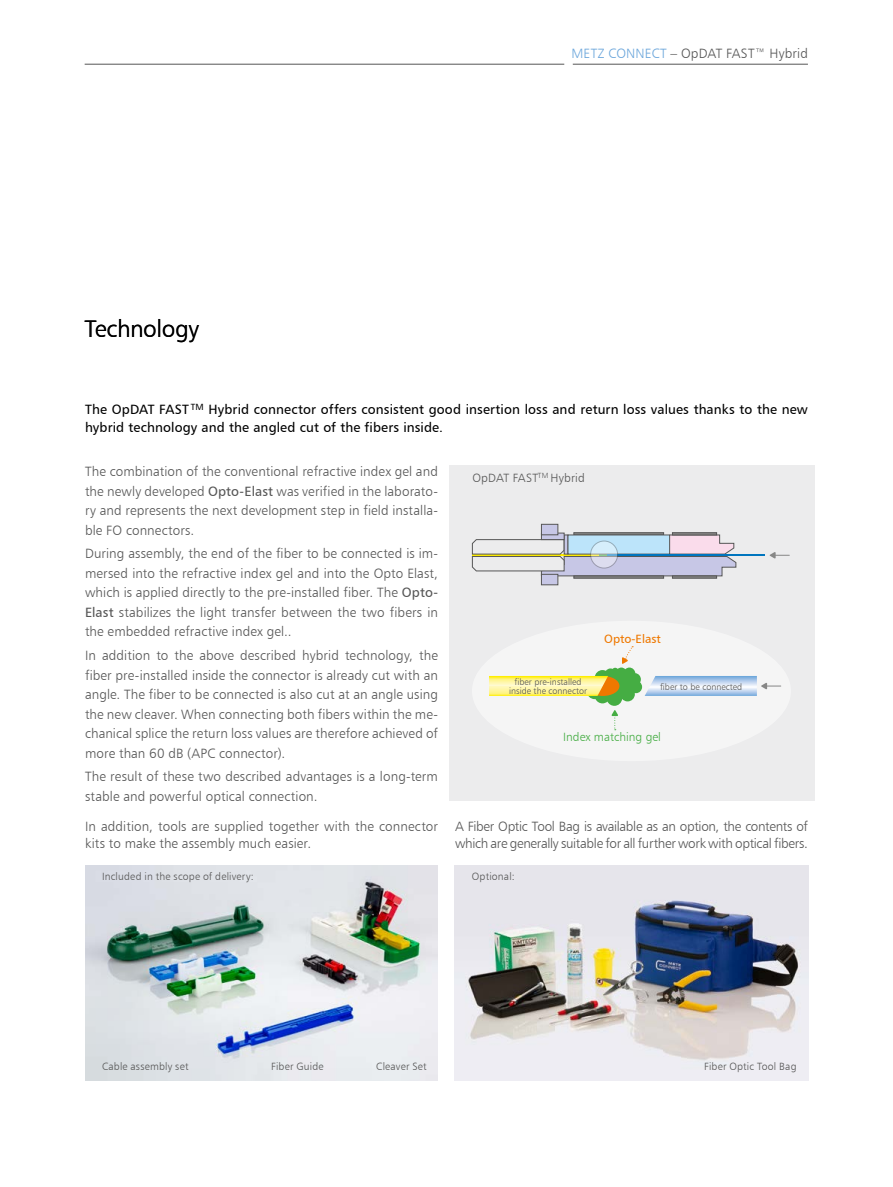
<style>
.page{position:relative;width:893px;height:1187px;background:#fff}
.page>*{position:absolute;margin:0;border:0;box-sizing:border-box;transform-origin:0 0}
.t1{font:24px "Humanist 777 BT Light B";letter-spacing:-.005em;color:#000}
.t2{font:13.5px/19.5px "Humanist 777 BT Light B";letter-spacing:.005em;color:#565656;text-align:justify}
.t3{font:13.5px/18px "Humanist 777 BT Roman B";letter-spacing:.01em;color:#000}
.t4{font:13.5px/16.5px "Humanist 777 BT Light B";letter-spacing:-.025em;color:#565656}
.t5{font:12px "Humanist 777 BT Light B";letter-spacing:.015em;color:#565656}
.t6{font:12px "Humanist 777 BT Light B";color:#45ad43}
.t7{font:12px "Humanist 777 BT Roman B";color:#ef7800}
.t8{font:10.5px "Humanist 777 BT Light B";letter-spacing:.02em;color:#565656}
.t9{font:9px/9px "Humanist 777 BT Light B";color:#565656;text-align:center}
.s1{color:#6ba6db}
.s2{font-family:"Humanist 777 BT Roman B"}
</style>
<div class="page">
<img style="left:85px;top:865px;width:353px;height:215px">
<img style="left:455px;top:865px;width:353px;height:215px">
<hr style="left:573px;top:64px;width:235px;height:1px;background:#565656">
<hr style="left:85px;top:64px;width:479px;height:1px;background:#565656">
<div style="left:449px;top:466px;width:366px;height:335px;background:#ececed"></div>
<div style="left:472px;top:620px;width:319px;height:141px;background:#f5f5f5;border-radius:50%"></div>
<div style="left:573px;top:575px;width:91px;height:3px;background:#878786;border:1px solid #565656"></div>
<div style="left:672px;top:575px;width:45px;height:3px;background:#878786;border:1px solid #565656"></div>
<div style="left:541px;top:524px;width:17px;height:11px;background:#c7c7e6;border:1px solid #565656"></div>
<div style="left:541px;top:574px;width:17px;height:11px;background:#c7c7e6;border:1px solid #565656"></div>
<svg style="left:471px;top:532px;width:266px;height:44px"></svg>
<div style="left:568px;top:534px;width:102px;height:20px;background:#bce4fa;border:1px solid #565656"></div>
<hr style="left:607px;top:554px;width:158px;height:2px;background:#0075be">
<svg style="left:591px;top:541px;width:27px;height:27px"></svg>
<div style="left:590px;top:540px;width:28px;height:28px;border:1px solid #565656;border-radius:50%"></div>
<svg style="left:770px;top:552px;width:19px;height:6px"></svg>
<svg style="left:489px;top:646px;width:292px;height:84px"></svg>
<h1 class="t1" style="left:85px;top:314px;width:116px">Technology</h1>
<p class="t2" style="left:571px;top:43px;width:238px"><span class="s1">METZ CONNECT</span> – OpDAT FAST™ Hybrid</p>
<p class="t3" style="left:85px;top:400px;width:724px">The OpDAT FAST <sup>TM</sup> Hybrid connector offers consistent good insertion loss and return loss values thanks to the new hybrid technology and the angled cut of the fibers inside.</p>
<p class="t2" style="left:85px;top:461px;width:354px">The combination of the conventional refractive index gel and the newly developed <span class="s2">Opto-Elast</span> was verified in the laborato&shy;ry and represents the next development step in field installa&shy;ble FO connectors.</p>
<p class="t2" style="left:85px;top:543px;width:354px">During assembly, the end of the fiber to be connected is im&shy;mersed into the refractive index gel and into the Opto Elast, which is applied directly to the pre-installed fiber. The <span class="s2">Opto-Elast</span> stabilizes the light transfer between the two fibers in the embedded refractive index gel..</p>
<p class="t2" style="left:85px;top:645px;width:354px">In addition to the above described hybrid technology, the fiber pre-installed inside the connector is already cut with an angle. The fiber to be connected is also cut at an angle using the new cleaver. When connecting both fibers within the me&shy;chanical splice the return loss values are therefore achieved of more than 60 dB (APC connector).</p>
<p class="t2" style="left:85px;top:766px;width:354px">The result of these two described advantages is a long-term stable and powerful optical connection.</p>
<p class="t2" style="left:85px;top:818px;width:354px;line-height:16.5px">In addition, tools are supplied together with the connector kits to make the assembly much easier.</p>
<p class="t4" style="left:455px;top:818px;width:354px">A Fiber Optic Tool Bag is available as an option, the contents of which are generally suitable for all further work with optical fibers.</p>
<p class="t8" style="left:102px;top:870px;width:153px">Included in the scope of delivery:</p>
<p class="t5" style="left:472px;top:470px;width:114px">OpDAT FAST<sup>TM</sup> Hybrid</p>
<p class="t7" style="left:604px;top:631px;width:58px">Opto-Elast</p>
<p class="t9" style="left:509px;top:677px;width:79px">fiber pre-installed inside the connector</p>
<p class="t9" style="left:660px;top:682px;width:84px">fiber to be connected</p>
<p class="t6" style="left:563px;top:729px;width:99px">Index matching gel</p>
<p class="t8" style="left:472px;top:870px;width:44px">Optional:</p>
<p class="t8" style="left:102px;top:1059px;width:88px">Cable assembly set</p>
<p class="t8" style="left:376px;top:1059px;width:52px">Cleaver Set</p>
<p class="t8" style="left:704px;top:1059px;width:94px">Fiber Optic Tool Bag</p>
<p class="t8" style="left:271px;top:1059px;width:54px">Fiber Guide</p>
</div>
